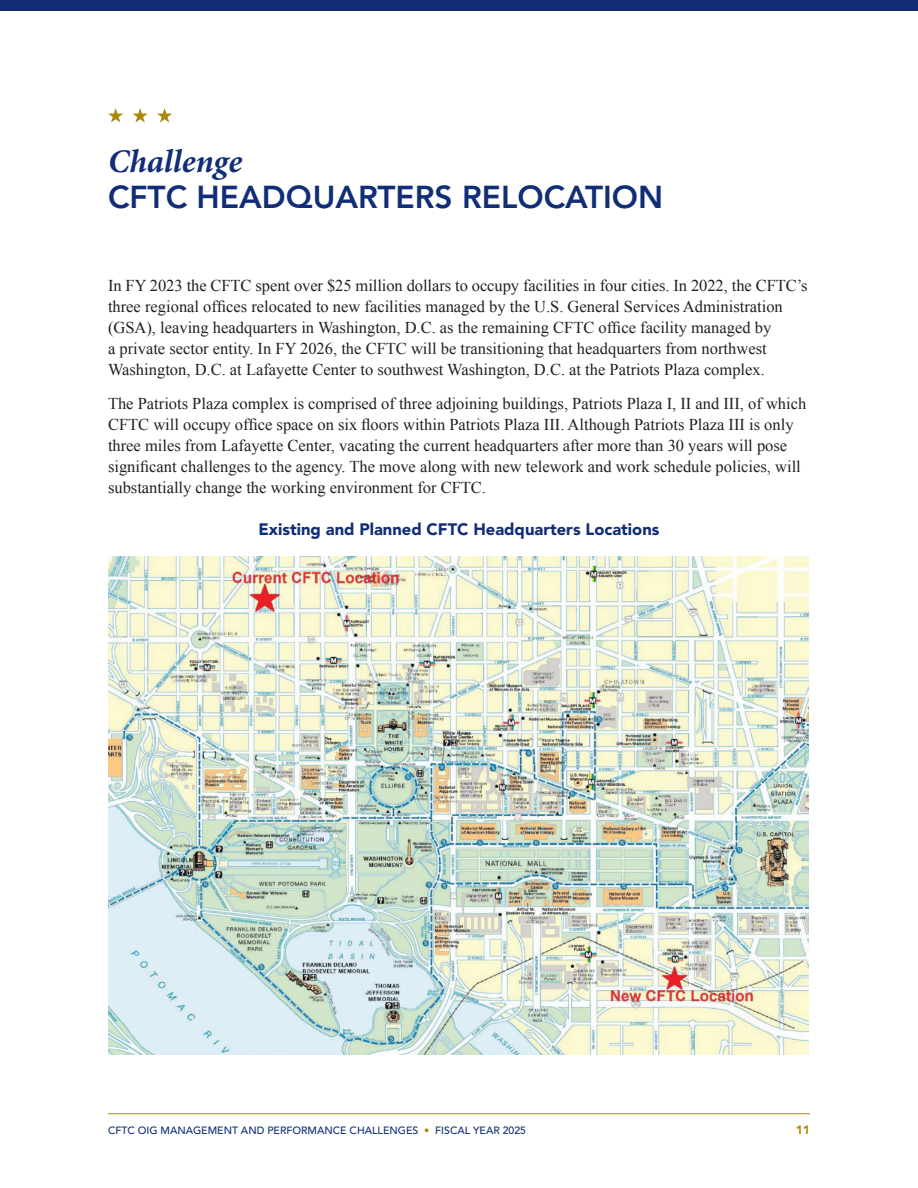
<style>
.page{position:relative;width:918px;height:1188px;background:#fff}
.page>*{position:absolute;margin:0;border:0;box-sizing:border-box;transform-origin:0 0}
.Heading{font:italic 700 33px "Minion Pro";color:#102d76}
.Heading-2{font:800 31.5px "Avenir LT Std";color:#102d76}
.Body{font:16.5px/21px "Times New Roman";color:#231f20}
.Table_title{font:900 16.5px "Avenir LT Std";color:#102d76}
.t1{font:900 12px "Avenir LT Std";color:#a78a06}
.t2{font:500 10.5px "Avenir LT Std";color:#102d76}
.s1{color:#a78a06}
</style>
<div class="page">
<hr style="left:108px;top:1113px;width:702px;height:1px;background:#a78a06">
<div style="left:0;top:0;width:918px;height:11px;background:#102d76"></div>
<svg style="left:132px;top:108px;width:16px;height:15px"></svg>
<svg style="left:108px;top:108px;width:15px;height:15px"></svg>
<svg style="left:157px;top:108px;width:15px;height:15px"></svg>
<img style="left:108px;top:556px;width:701px;height:498px">
<h1 class="Heading" style="left:108px;top:142px;width:136px">Challenge</h1>
<h1 class="Heading-2" style="left:108px;top:179px;width:557px">CFTC HEADQUARTERS RELOCATION</h1>
<p class="Body" style="left:108px;top:275px;width:701px">In FY 2023 the CFTC spent over $25 million dollars to occupy facilities in four cities. In 2022, the CFTC’s three regional offices relocated to new facilities managed by the U.S. General Services Administration (GSA), leaving headquarters in Washington, D.C. as the remaining CFTC office facility managed by<br>a private sector entity. In FY 2026, the CFTC will be transitioning that headquarters from northwest Washington, D.C. at Lafayette Center to southwest Washington, D.C. at the Patriots Plaza complex.</p>
<p class="Body" style="left:108px;top:393px;width:700px">The Patriots Plaza complex is comprised of three adjoining buildings, Patriots Plaza I, II and III, of which CFTC will occupy office space on six floors within Patriots Plaza III. Although Patriots Plaza III is only three miles from Lafayette Center, vacating the current headquarters after more than 30 years will pose significant challenges to the agency. The move along with new telework and work schedule policies, will substantially change the working environment for CFTC.</p>
<p class="Table_title" style="left:259px;top:519px;width:402px">Existing and Planned CFTC Headquarters Locations</p>
<p class="t2" style="left:108px;top:1124px;width:420px">CFTC OIG MANAGEMENT AND PERFORMANCE CHALLENGES <span class="s1">•</span> FISCAL YEAR 2025</p>
<p class="t1" style="left:796px;top:1122px;width:16px">11</p>
</div>
